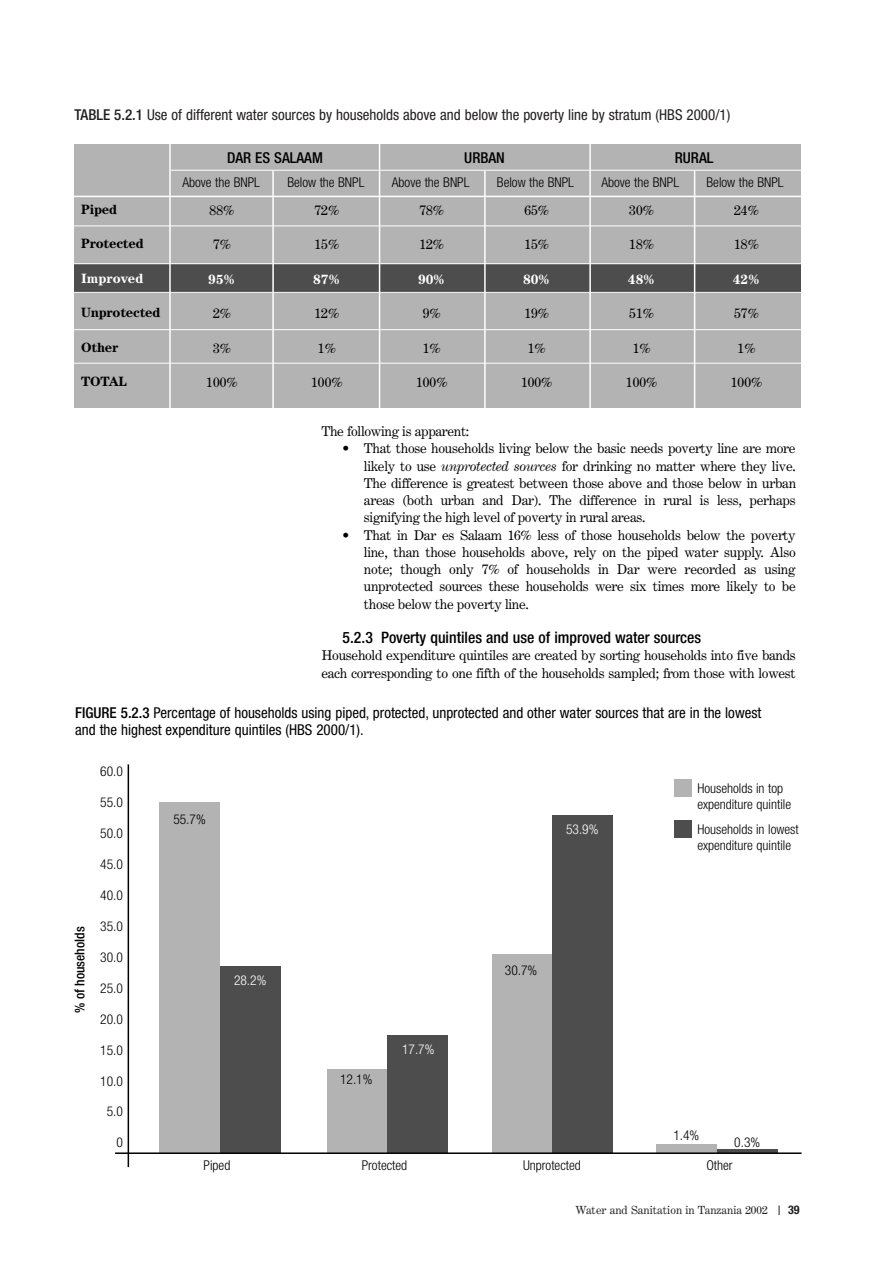
<style>
.page{position:relative;width:893px;height:1262px;background:#fff}
.page>*{position:absolute;margin:0;border:0;box-sizing:border-box;transform-origin:0 0}
.t1{font:500 condensed 15.75px "Helvetica Neue";color:#000}
.t2{font:condensed 15px/17.2px "Helvetica Neue";color:#000}
.t3{font:condensed 15px "Helvetica Neue";color:#231f20}
.t4{font:500 condensed 15px "Helvetica Neue";color:#000}
.t5{font:13.5px/17.2px "Century Expanded";letter-spacing:-.025em;color:#000;text-align:justify}
.t6{font:300 condensed 13.5px/16.2px "Helvetica Neue";color:#000}
.t7{font:700 13.5px "Century";letter-spacing:-.015em;color:#000}
.t8{font:700 13.5px "Century";color:#fff}
.t9{font:300 condensed 13.5px "Helvetica Neue";color:#fff}
.t10{font:500 condensed 13.5px "Helvetica Neue";color:#000}
.t11{font:700 condensed 12px "Helvetica Neue";color:#231f20}
.t12{font:11.25px "Century Expanded";color:#231f20}
.s1{font-weight:500}
.s2{font-style:italic}
</style>
<div class="page">
<div style="left:74px;top:145px;width:726px;height:263px;background:#b3b3b3"></div>
<hr style="left:171px;top:170px;width:632px;height:1px;background:#fff">
<hr style="left:70px;top:196px;width:733px;height:1px;background:#fff">
<div style="left:74px;top:264px;width:727px;height:28px;background:#4d4d4d"></div>
<hr style="left:169px;top:141px;width:2px;height:271px;background:#fff">
<hr style="left:272px;top:171px;width:2px;height:251px;background:#fff">
<hr style="left:379px;top:141px;width:1px;height:271px;background:#fff">
<hr style="left:484px;top:171px;width:1px;height:251px;background:#fff">
<hr style="left:589px;top:142px;width:2px;height:269px;background:#fff">
<hr style="left:694px;top:171px;width:1px;height:251px;background:#fff">
<hr style="left:67px;top:225px;width:740px;height:1px;background:#fff">
<hr style="left:67px;top:263px;width:741px;height:1px;background:#fff">
<hr style="left:66px;top:292px;width:740px;height:1px;background:#fff">
<hr style="left:68px;top:329px;width:741px;height:1px;background:#fff">
<hr style="left:70px;top:363px;width:740px;height:1px;background:#fff">
<div style="left:491px;top:954px;width:61px;height:199px;background:#b3b3b3"></div>
<div style="left:552px;top:815px;width:61px;height:338px;background:#4d4d4d"></div>
<div style="left:656px;top:1144px;width:61px;height:9px;background:#b3b3b3"></div>
<hr style="left:716px;top:1149px;width:61px;height:4px;background:#4d4d4d">
<div style="left:327px;top:1069px;width:61px;height:84px;background:#b3b3b3"></div>
<div style="left:387px;top:1035px;width:61px;height:118px;background:#4d4d4d"></div>
<hr style="left:128px;top:764px;width:1px;height:403px;background:#000">
<div style="left:159px;top:802px;width:61px;height:351px;background:#b3b3b3"></div>
<div style="left:220px;top:966px;width:61px;height:187px;background:#4d4d4d"></div>
<hr style="left:115px;top:1152px;width:686px;height:2px;background:#000">
<div style="left:674px;top:779px;width:17px;height:17px;background:#b3b3b3"></div>
<div style="left:674px;top:820px;width:17px;height:17px;background:#4d4d4d"></div>
<p class="t3" style="left:74px;top:109px;width:657px"><span class="s1">TABLE 5.2.1</span> Use of different water sources by households above and below the poverty line by stratum (HBS 2000/1)</p>
<p class="t4" style="left:227px;top:152px;width:97px">DAR ES SALAAM</p>
<p class="t4" style="left:464px;top:152px;width:42px">URBAN</p>
<p class="t4" style="left:674px;top:152px;width:40px">RURAL</p>
<p class="t7" style="left:81px;top:205px;width:37px">Piped</p>
<p class="t7" style="left:81px;top:239px;width:64px">Protected</p>
<p class="t8" style="left:81px;top:274px;width:64px">Improved</p>
<p class="t7" style="left:81px;top:308px;width:81px">Unprotected</p>
<p class="t7" style="left:81px;top:343px;width:39px">Other</p>
<p class="t7" style="left:81px;top:377px;width:47px">TOTAL</p>
<p class="t6" style="left:182px;top:175px;width:79px">Above the BNPL</p>
<p class="t6" style="left:287px;top:175px;width:79px">Below the BNPL</p>
<p class="t6" style="left:392px;top:175px;width:79px">Above the BNPL</p>
<p class="t6" style="left:497px;top:175px;width:79px">Below the BNPL</p>
<p class="t6" style="left:601px;top:175px;width:79px">Above the BNPL</p>
<p class="t6" style="left:706px;top:175px;width:79px">Below the BNPL</p>
<p class="t5" style="left:210px;top:202px;width:26px">88%</p>
<p class="t5" style="left:213px;top:237px;width:19px">7%</p>
<p class="t8" style="left:208px;top:274px;width:29px">95%</p>
<p class="t5" style="left:213px;top:306px;width:19px">2%</p>
<p class="t5" style="left:213px;top:340px;width:19px">3%</p>
<p class="t5" style="left:206px;top:375px;width:33px">100%</p>
<p class="t5" style="left:314px;top:202px;width:26px">72%</p>
<p class="t5" style="left:314px;top:237px;width:26px">15%</p>
<p class="t8" style="left:313px;top:274px;width:29px">87%</p>
<p class="t5" style="left:314px;top:306px;width:26px">12%</p>
<p class="t5" style="left:318px;top:340px;width:19px">1%</p>
<p class="t5" style="left:311px;top:375px;width:33px">100%</p>
<p class="t5" style="left:419px;top:202px;width:26px">78%</p>
<p class="t5" style="left:419px;top:237px;width:26px">12%</p>
<p class="t8" style="left:418px;top:274px;width:29px">90%</p>
<p class="t5" style="left:423px;top:306px;width:19px">9%</p>
<p class="t5" style="left:423px;top:340px;width:19px">1%</p>
<p class="t5" style="left:416px;top:375px;width:33px">100%</p>
<p class="t5" style="left:524px;top:202px;width:26px">65%</p>
<p class="t5" style="left:524px;top:237px;width:26px">15%</p>
<p class="t8" style="left:523px;top:274px;width:29px">80%</p>
<p class="t5" style="left:524px;top:306px;width:26px">19%</p>
<p class="t5" style="left:527px;top:340px;width:19px">1%</p>
<p class="t5" style="left:521px;top:375px;width:33px">100%</p>
<p class="t5" style="left:629px;top:202px;width:26px">30%</p>
<p class="t5" style="left:629px;top:237px;width:26px">18%</p>
<p class="t8" style="left:628px;top:274px;width:29px">48%</p>
<p class="t5" style="left:629px;top:306px;width:26px">51%</p>
<p class="t5" style="left:632px;top:340px;width:19px">1%</p>
<p class="t5" style="left:626px;top:375px;width:33px">100%</p>
<p class="t5" style="left:734px;top:202px;width:26px">24%</p>
<p class="t5" style="left:734px;top:237px;width:26px">18%</p>
<p class="t8" style="left:732px;top:274px;width:29px">42%</p>
<p class="t5" style="left:734px;top:306px;width:26px">57%</p>
<p class="t5" style="left:737px;top:340px;width:19px">1%</p>
<p class="t5" style="left:730px;top:375px;width:33px">100%</p>
<p class="t5" style="left:321px;top:424px;width:149px">The following is apparent:</p>
<p class="t5" style="left:364px;top:441px;width:434px;text-indent:-21px">• That those households living below the basic needs poverty line are more likely to use <span class="s2">unprotected sources</span> for drinking no matter where they live.<br>The difference is greatest between those above and those below in urban areas (both urban and Dar). The difference in rural is less, perhaps signifying the high level of poverty in rural areas.</p>
<p class="t5" style="left:364px;top:527px;width:433px;text-indent:-21px">• That in Dar es Salaam 16% less of those households below the poverty line, than those households above, rely on the piped water supply. Also note; though only 7% of households in Dar were recorded as using unprotected sources these households were six times more likely to be those below the poverty line.</p>
<p class="t1" style="left:342px;top:632px;width:360px">5.2.3 Poverty quintiles and use of improved water sources</p>
<p class="t5" style="left:321px;top:648px;width:476px">Household expenditure quintiles are created by sorting households into five bands each corresponding to one fifth of the households sampled; from those with lowest</p>
<p class="t2" style="left:75px;top:705px;width:687px"><span class="s1">FIGURE 5.2.3</span> Percentage of households using piped, protected, unprotected and other water sources that are in the lowest and the highest expenditure quintiles (HBS 2000/1).</p>
<p class="t10" style="left:75px;top:1013px;width:88px;rotate:-90deg">% of households</p>
<p class="t6" style="left:100px;top:764px;width:24px">60.0</p>
<p class="t6" style="left:100px;top:795px;width:24px">55.0</p>
<p class="t6" style="left:100px;top:826px;width:24px">50.0</p>
<p class="t6" style="left:100px;top:857px;width:24px">45.0</p>
<p class="t6" style="left:100px;top:888px;width:24px">40.0</p>
<p class="t6" style="left:100px;top:919px;width:24px">35.0</p>
<p class="t6" style="left:100px;top:950px;width:24px">30.0</p>
<p class="t6" style="left:100px;top:981px;width:24px">25.0</p>
<p class="t6" style="left:100px;top:1012px;width:24px">20.0</p>
<p class="t6" style="left:100px;top:1043px;width:24px">15.0</p>
<p class="t6" style="left:100px;top:1073px;width:24px">10.0</p>
<p class="t6" style="left:107px;top:1104px;width:18px">5.0</p>
<p class="t6" style="left:116px;top:1135px;width:8px">0</p>
<p class="t6" style="left:173px;top:812px;width:34px">55.7%</p>
<p class="t9" style="left:234px;top:975px;width:34px">28.2%</p>
<p class="t6" style="left:340px;top:1072px;width:34px">12.1%</p>
<p class="t9" style="left:402px;top:1044px;width:34px">17.7%</p>
<p class="t9" style="left:566px;top:824px;width:34px">53.9%</p>
<p class="t6" style="left:505px;top:963px;width:34px">30.7%</p>
<p class="t6" style="left:697px;top:781px;width:95px">Households in top expenditure quintile</p>
<p class="t6" style="left:697px;top:822px;width:103px">Households in lowest expenditure quintile</p>
<p class="t6" style="left:673px;top:1128px;width:27px">1.4%</p>
<p class="t6" style="left:734px;top:1134px;width:27px">0.3%</p>
<p class="t6" style="left:204px;top:1158px;width:28px">Piped</p>
<p class="t6" style="left:362px;top:1158px;width:47px">Protected</p>
<p class="t6" style="left:523px;top:1158px;width:59px">Unprotected</p>
<p class="t6" style="left:706px;top:1158px;width:28px">Other</p>
<p class="t12" style="left:575px;top:1205px;width:194px">Water and Sanitation in Tanzania 2002</p>
<p class="t11" style="left:788px;top:1205px;width:13px">39</p>
</div>
